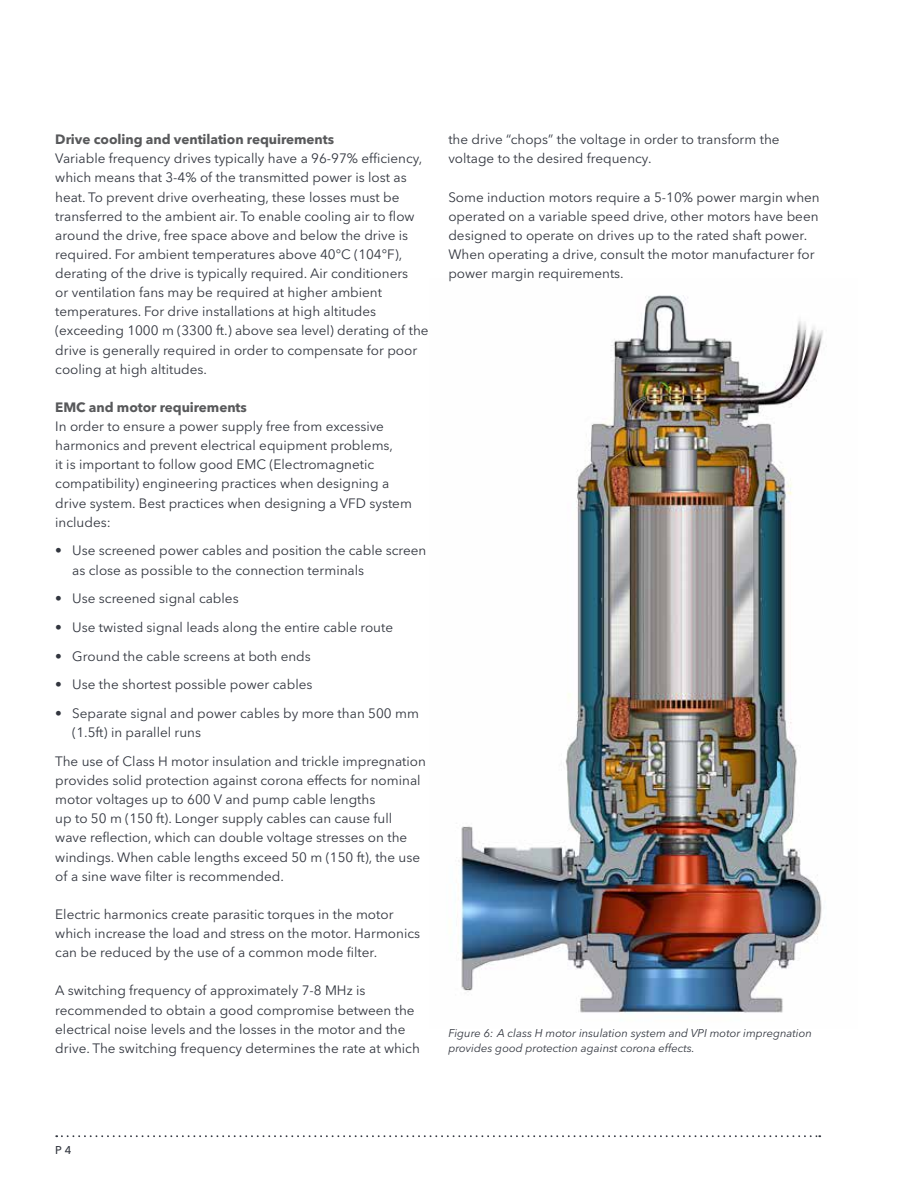
<style>
.page{position:relative;width:918px;height:1188px;background:#fff}
.page>*{position:absolute;margin:0;border:0;box-sizing:border-box;transform-origin:0 0}
.t1{font:13.5px/19.2px "Avenir Next LT Pro";color:#32363f}
.t2{font:700 13.5px "Avenir Next LT Pro";letter-spacing:-.005em;color:#58595b}
.t3{font:italic 11.25px/15px "Avenir Next LT Pro";color:#32363f}
.t4{font:500 11.25px "Avenir Next LT Pro";color:#32363f}
</style>
<div class="page">
<svg style="left:56px;top:1135px;width:764px;height:2px"></svg>
<img style="left:456px;top:295px;width:367px;height:718px">
<p class="t2" style="left:55px;top:131px;width:280px">Drive cooling and ventilation requirements</p>
<p class="t1" style="left:55px;top:149px;width:375px">Variable frequency drives typically have a 96-97% efficiency, which means that 3-4% of the transmitted power is lost as heat. To prevent drive overheating, these losses must be transferred to the ambient air. To enable cooling air to flow around the drive, free space above and below the drive is required. For ambient temperatures above 40°C (104°F), derating of the drive is typically required. Air conditioners<br>or ventilation fans may be required at higher ambient temperatures. For drive installations at high altitudes (exceeding 1000 m (3300 ft.) above sea level) derating of the drive is generally required in order to compensate for poor cooling at high altitudes.</p>
<p class="t2" style="left:55px;top:399px;width:193px">EMC and motor requirements</p>
<p class="t1" style="left:55px;top:417px;width:358px">In order to ensure a power supply free from excessive harmonics and prevent electrical equipment problems,<br>it is important to follow good EMC (Electromagnetic compatibility) engineering practices when designing a drive system. Best practices when designing a VFD system includes:</p>
<p class="t1" style="left:72px;top:541px;width:356px;text-indent:-17px">• Use screened power cables and position the cable screen as close as possible to the connection terminals</p>
<p class="t1" style="left:55px;top:589px;width:185px">• Use screened signal cables</p>
<p class="t1" style="left:55px;top:618px;width:339px">• Use twisted signal leads along the entire cable route</p>
<p class="t1" style="left:55px;top:646px;width:257px">• Ground the cable screens at both ends</p>
<p class="t1" style="left:55px;top:675px;width:259px">• Use the shortest possible power cables</p>
<p class="t1" style="left:72px;top:704px;width:348px;text-indent:-17px">• Separate signal and power cables by more than 500 mm (1.5ft) in parallel runs</p>
<p class="t1" style="left:55px;top:752px;width:372px">The use of Class H motor insulation and trickle impregnation provides solid protection against corona effects for nominal motor voltages up to 600 V and pump cable lengths<br>up to 50 m (150 ft). Longer supply cables can cause full wave reflection, which can double voltage stresses on the windings. When cable lengths exceed 50 m (150 ft), the use of a sine wave filter is recommended.</p>
<p class="t1" style="left:55px;top:905px;width:366px">Electric harmonics create parasitic torques in the motor which increase the load and stress on the motor. Harmonics can be reduced by the use of a common mode filter.</p>
<p class="t1" style="left:55px;top:981px;width:366px">A switching frequency of approximately 7-8 MHz is recommended to obtain a good compromise between the electrical noise levels and the losses in the motor and the drive. The switching frequency determines the rate at which</p>
<p class="t1" style="left:448px;top:130px;width:333px">the drive “chops” the voltage in order to transform the voltage to the desired frequency.</p>
<p class="t1" style="left:448px;top:187px;width:373px">Some induction motors require a 5-10% power margin when operated on a variable speed drive, other motors have been designed to operate on drives up to the rated shaft power.<br>When operating a drive, consult the motor manufacturer for power margin requirements.</p>
<p class="t3" style="left:448px;top:1026px;width:365px">Figure 6: A class H motor insulation system and VPI motor impregnation provides good protection against corona effects.</p>
<p class="t4" style="left:55px;top:1144px;width:18px">P 4</p>
</div>
